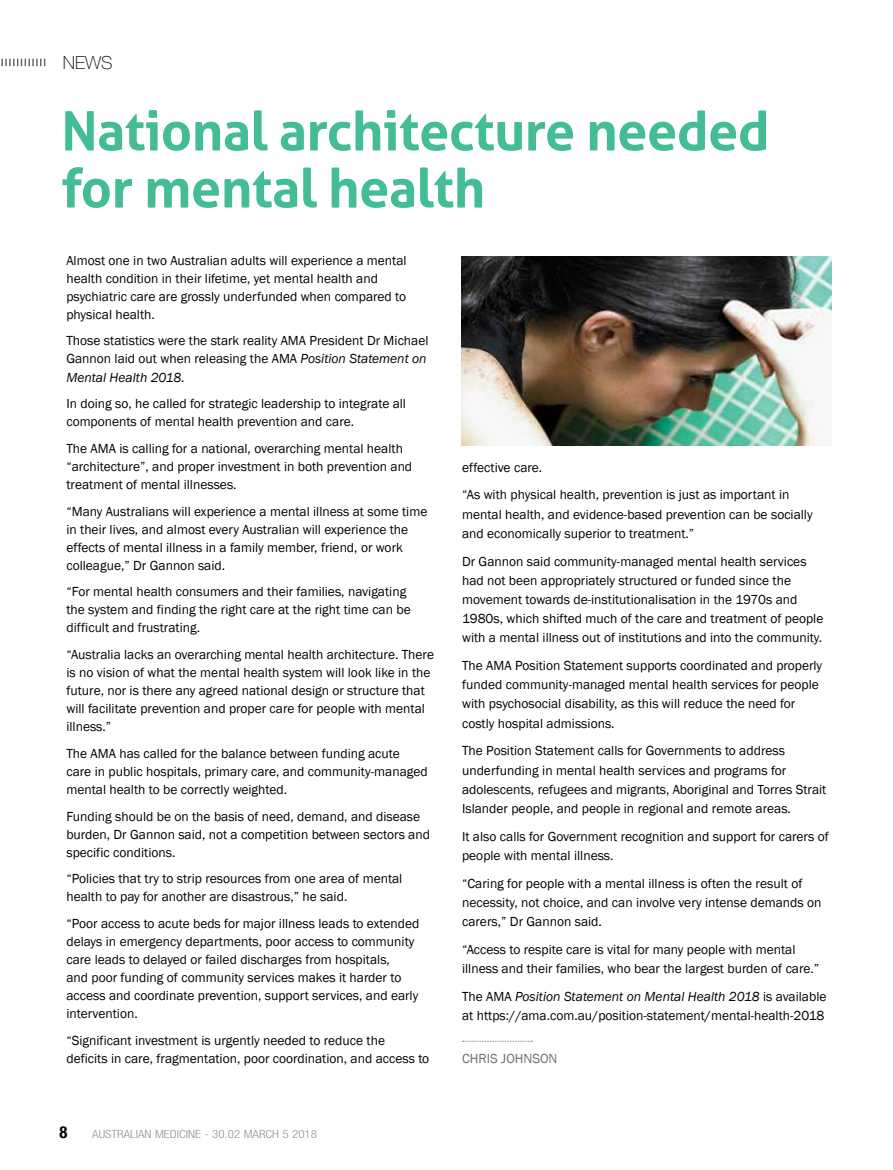
<style>
.page{position:relative;width:893px;height:1170px;background:#fff}
.page>*{position:absolute;margin:0;border:0;box-sizing:border-box;transform-origin:0 0}
.t1{font:700 54px/57px "Aller";letter-spacing:-.01em;color:#43bc97}
.t2{font:100 18px "Helvetica Neue";color:#000}
.t3{font:700 condensed 16.5px "Helvetica Neue";color:#000}
.t4{font:13.5px/18px "Franklin Gothic";color:#000}
.t5{font:13.5px "Franklin Gothic";color:#6d6e71}
.t6{font:300 condensed 11.25px "Helvetica Neue";color:#939598;scale:1.15 1}
.s1{font-style:italic}
</style>
<div class="page">
<svg style="left:1px;top:59px;width:44px;height:7px"></svg>
<svg style="left:462px;top:1040px;width:71px;height:1px"></svg>
<img style="left:461px;top:256px;width:371px;height:189px">
<h2 class="t2" style="left:63px;top:53px;width:51px">NEWS</h2>
<h1 class="t1" style="left:61px;top:102px;width:710px">National architecture needed for mental health</h1>
<p class="t4" style="left:66px;top:251px;width:342px">Almost one in two Australian adults will experience a mental health condition in their lifetime, yet mental health and psychiatric care are grossly underfunded when compared to physical health.</p>
<p class="t4" style="left:66px;top:332px;width:364px">Those statistics were the stark reality AMA President Dr Michael<br>Gannon laid out when releasing the AMA <span class="s1">Position Statement on<br>Mental Health 2018.</span></p>
<p class="t4" style="left:66px;top:395px;width:341px">In doing so, he called for strategic leadership to integrate all components of mental health prevention and care.</p>
<p class="t4" style="left:66px;top:439px;width:347px">The AMA is calling for a national, overarching mental health “architecture”, and proper investment in both prevention and treatment of mental illnesses.</p>
<p class="t4" style="left:66px;top:502px;width:362px">“Many Australians will experience a mental illness at some time in their lives, and almost every Australian will experience the effects of mental illness in a family member, friend, or work colleague,” Dr Gannon said.</p>
<p class="t4" style="left:66px;top:583px;width:346px">“For mental health consumers and their families, navigating the system and finding the right care at the right time can be difficult and frustrating.</p>
<p class="t4" style="left:66px;top:645px;width:369px">“Australia lacks an overarching mental health architecture. There is no vision of what the mental health system will look like in the future, nor is there any agreed national design or structure that will facilitate prevention and proper care for people with mental illness.”</p>
<p class="t4" style="left:66px;top:744px;width:363px">The AMA has called for the balance between funding acute care in public hospitals, primary care, and community-managed mental health to be correctly weighted.</p>
<p class="t4" style="left:66px;top:807px;width:365px">Funding should be on the basis of need, demand, and disease burden, Dr Gannon said, not a competition between sectors and specific conditions.</p>
<p class="t4" style="left:66px;top:870px;width:337px">“Policies that try to strip resources from one area of mental health to pay for another are disastrous,” he said.</p>
<p class="t4" style="left:66px;top:914px;width:354px">“Poor access to acute beds for major illness leads to extended delays in emergency departments, poor access to community care leads to delayed or failed discharges from hospitals,<br>and poor funding of community services makes it harder to access and coordinate prevention, support services, and early intervention.</p>
<p class="t4" style="left:66px;top:1031px;width:364px">“Significant investment is urgently needed to reduce the deficits in care, fragmentation, poor coordination, and access to</p>
<p class="t3" style="left:60px;top:1121px;width:9px">8</p>
<p class="t6" style="left:92px;top:1127px;width:197px">AUSTRALIAN MEDICINE - 30.02 MARCH 5 2018</p>
<p class="t4" style="left:462px;top:453px;width:329px;line-height:27.8px">effective care.<br>“As with physical health, prevention is just as important in</p>
<p class="t4" style="left:462px;top:504px;width:352px;line-height:19.2px">mental health, and evidence-based prevention can be socially and economically superior to treatment.”</p>
<p class="t4" style="left:462px;top:551px;width:363px;line-height:19.2px">Dr Gannon said community-managed mental health services had not been appropriately structured or funded since the movement towards de-institutionalisation in the 1970s and 1980s, which shifted much of the care and treatment of people with a mental illness out of institutions and into the community.</p>
<p class="t4" style="left:462px;top:656px;width:362px;line-height:19.2px">The AMA Position Statement supports coordinated and properly funded community-managed mental health services for people with psychosocial disability, as this will reduce the need for costly hospital admissions.</p>
<p class="t4" style="left:462px;top:741px;width:366px;line-height:19.2px">The Position Statement calls for Governments to address underfunding in mental health services and programs for adolescents, refugees and migrants, Aboriginal and Torres Strait Islander people, and people in regional and remote areas.</p>
<p class="t4" style="left:462px;top:826px;width:368px;line-height:19.2px">It also calls for Government recognition and support for carers of people with mental illness.</p>
<p class="t4" style="left:462px;top:873px;width:361px;line-height:19.2px">“Caring for people with a mental illness is often the result of necessity, not choice, and can involve very intense demands on carers,” Dr Gannon said.</p>
<p class="t4" style="left:462px;top:939px;width:359px;line-height:19.2px">“Access to respite care is vital for many people with mental illness and their families, who bear the largest burden of care.”</p>
<p class="t4" style="left:462px;top:986px;width:366px;line-height:19.2px">The AMA <span class="s1">Position Statement on Mental Health 2018</span> is available at https://ama.com.au/position-statement/mental-health-2018</p>
<p class="t5" style="left:462px;top:1049px;width:97px">CHRIS JOHNSON</p>
</div>
